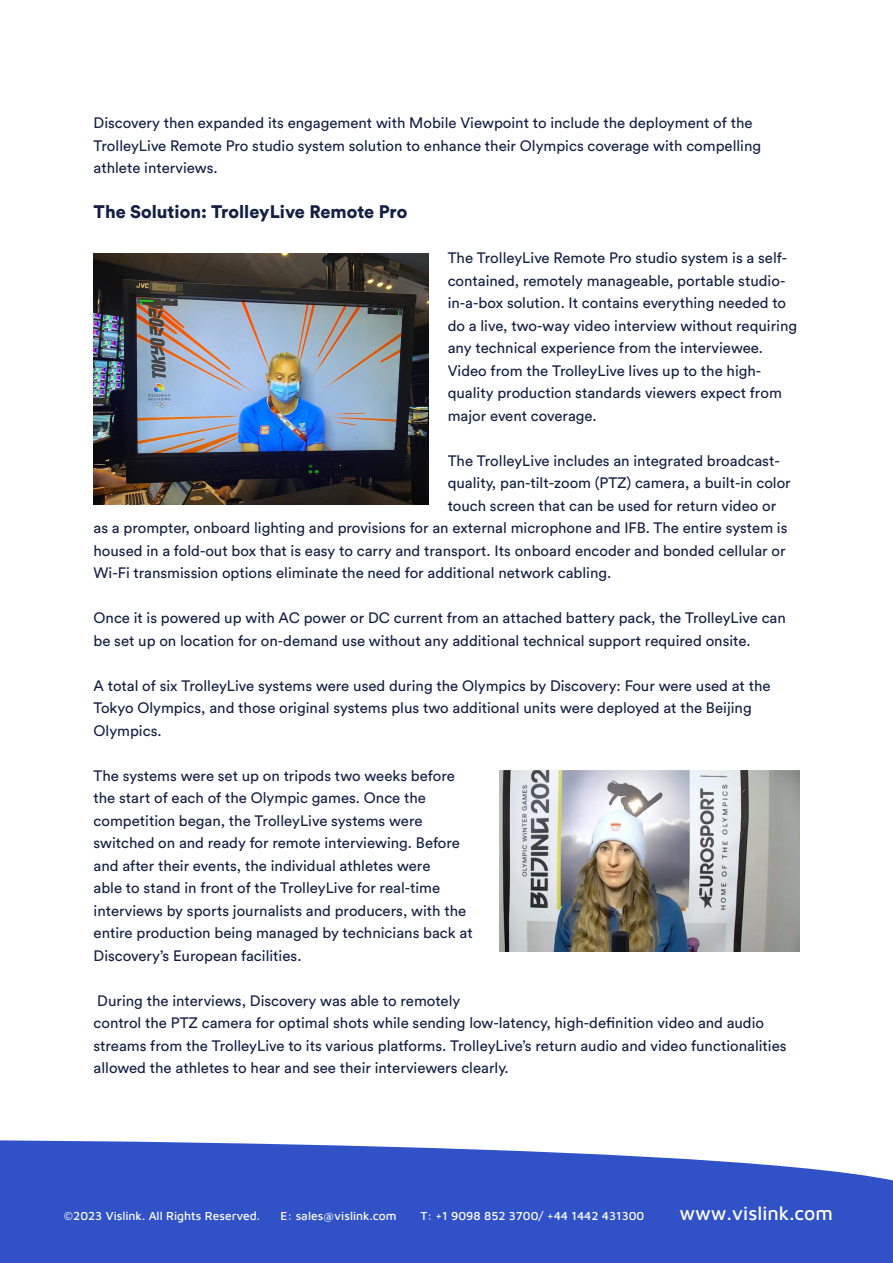
<style>
.page{position:relative;width:893px;height:1263px;background:#fff}
.page>*{position:absolute;margin:0;border:0;box-sizing:border-box;transform-origin:0 0}
.t1{font:500 19.5px "Maven Pro";color:#fff}
.Event_header{font:900 18px "Circular Std";color:#142043}
.Event_header-2{font:15px/22.5px "Circular Std";color:#142043}
.t2{font:500 12px "Maven Pro";color:#fff}
</style>
<div class="page">
<svg style="left:0;top:1140px;width:893px;height:123px;background:#4462cc"></svg>
<img style="left:94px;top:253px;width:334px;height:251px">
<img style="left:499px;top:770px;width:300px;height:181px">
<p class="Event_header-2" style="left:94px;top:111px;width:669px">Discovery then expanded its engagement with Mobile Viewpoint to include the deployment of the<br>TrolleyLive Remote Pro studio system solution to enhance their Olympics coverage with compelling athlete interviews.</p>
<p class="Event_header" style="left:94px;top:200px;width:315px">The Solution: TrolleyLive Remote Pro</p>
<p class="Event_header-2" style="left:448px;top:246px;width:351px">The TrolleyLive Remote Pro studio system is a self&shy;contained, remotely manageable, portable studio&shy;in-a-box solution. It contains everything needed to do a live, two-way video interview without requiring any technical experience from the interviewee.<br>Video from the TrolleyLive lives up to the high&shy;quality production standards viewers expect from major event coverage.</p>
<p class="Event_header-2" style="left:448px;top:449px;width:334px">The TrolleyLive includes an integrated broadcast-</p>
<p class="Event_header-2" style="left:448px;top:471px;width:345px">quality, pan-tilt-zoom (PTZ) camera, a built-in color</p>
<p class="Event_header-2" style="left:448px;top:494px;width:330px">touch screen that can be used for return video or</p>
<p class="Event_header-2" style="left:94px;top:516px;width:695px">as a prompter, onboard lighting and provisions for an external microphone and IFB. The entire system is</p>
<p class="Event_header-2" style="left:94px;top:539px;width:693px">housed in a fold-out box that is easy to carry and transport. Its onboard encoder and bonded cellular or</p>
<p class="Event_header-2" style="left:94px;top:561px;width:519px">Wi-Fi transmission options eliminate the need for additional network cabling.</p>
<p class="Event_header-2" style="left:94px;top:606px;width:694px">Once it is powered up with AC power or DC current from an attached battery pack, the TrolleyLive can be set up on location for on-demand use without any additional technical support required onsite.</p>
<p class="Event_header-2" style="left:94px;top:674px;width:678px">A total of six TrolleyLive systems were used during the Olympics by Discovery: Four were used at the<br>Tokyo Olympics, and those original systems plus two additional units were deployed at the Beijing<br>Olympics.</p>
<p class="Event_header-2" style="left:94px;top:764px;width:381px">The systems were set up on tripods two weeks before the start of each of the Olympic games. Once the competition began, the TrolleyLive systems were switched on and ready for remote interviewing. Before and after their events, the individual athletes were<br>able to stand in front of the TrolleyLive for real-time interviews by sports journalists and producers, with the entire production being managed by technicians back at Discovery’s European facilities.</p>
<p class="Event_header-2" style="left:94px;top:989px;width:695px">During the interviews, Discovery was able to remotely<br>control the PTZ camera for optimal shots while sending low-latency, high-definition video and audio streams from the TrolleyLive to its various platforms. TrolleyLive’s return audio and video functionalities allowed the athletes to hear and see their interviewers clearly.</p>
<p class="t2" style="left:64px;top:1208px;width:198px">©2023 Vislink. All Rights Reserved.</p>
<p class="t2" style="left:280px;top:1208px;width:118px">E: sales@vislink.com</p>
<p class="t2" style="left:420px;top:1208px;width:226px">T: +1 9098 852 3700/ +44 1442 431300</p>
<h1 class="t1" style="left:679px;top:1200px;width:155px">www.vislink.com</h1>
</div>
